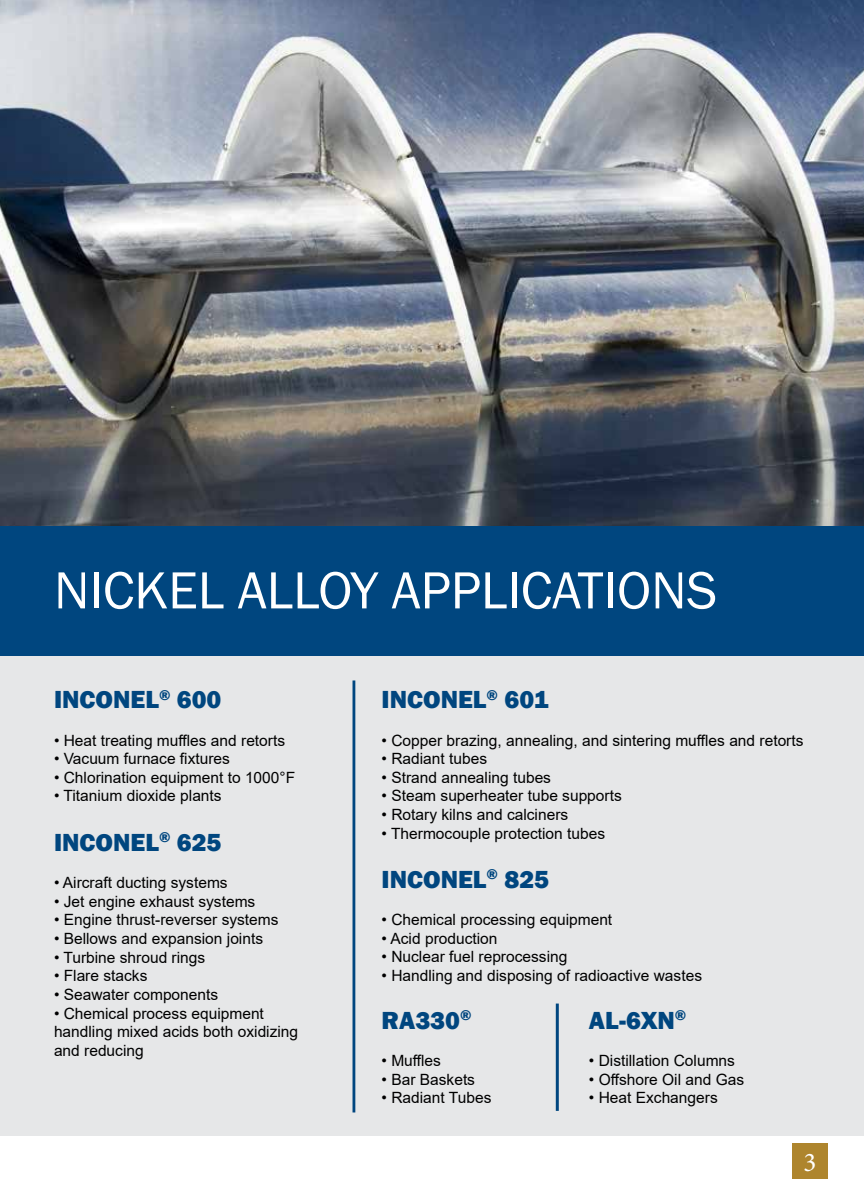
<style>
.page{position:relative;width:864px;height:1188px;background:#fff}
.page>*{position:absolute;margin:0;border:0;box-sizing:border-box;transform-origin:0 0}
.t1{font:54px "Franklin Gothic";color:#fff}
.t2{font:27px "Minion Pro";color:#fff}
.t3{font:800 25.35px "Franklin Gothic";color:#00467f}
.t4{font:15.6px/18.6px "Arial";color:#000}
</style>
<div class="page">
<div style="left:1px;top:640px;width:863px;height:496px;background:#e6e7e8"></div>
<hr style="left:353px;top:680px;width:2px;height:432px;background:#00467f">
<hr style="left:556px;top:1004px;width:3px;height:107px;background:#00467f">
<div style="left:792px;top:1143px;width:36px;height:36px;background:#ae852d"></div>
<img style="left:0;top:0;width:864px;height:526px">
<div style="left:0;top:526px;width:864px;height:129px;background:#00467f"></div>
<h1 class="t1" style="left:54px;top:557px;width:665px">NICKEL ALLOY APPLICATIONS</h1>
<h3 class="t3" style="left:54px;top:683px;width:169px">INCONEL<sup>®</sup> 600</h3>
<p class="t4" style="left:54px;top:731px;width:233px">• Heat treating muffles and retorts</p>
<p class="t4" style="left:54px;top:749px;width:178px">• Vacuum furnace fixtures</p>
<p class="t4" style="left:54px;top:768px;width:243px">• Chlorination equipment to 1000°F</p>
<p class="t4" style="left:54px;top:787px;width:169px">• Titanium dioxide plants</p>
<h3 class="t3" style="left:54px;top:826px;width:169px">INCONEL<sup>®</sup> 625</h3>
<p class="t4" style="left:54px;top:873px;width:175px">• Aircraft ducting systems</p>
<p class="t4" style="left:54px;top:892px;width:203px">• Jet engine exhaust systems</p>
<p class="t4" style="left:54px;top:911px;width:226px">• Engine thrust-reverser systems</p>
<p class="t4" style="left:54px;top:929px;width:211px">• Bellows and expansion joints</p>
<p class="t4" style="left:54px;top:948px;width:153px">• Turbine shroud rings</p>
<p class="t4" style="left:54px;top:966px;width:95px">• Flare stacks</p>
<p class="t4" style="left:54px;top:985px;width:166px">• Seawater components</p>
<p class="t4" style="left:54px;top:1004px;width:246px">• Chemical process equipment handling mixed acids both oxidizing and reducing</p>
<h3 class="t3" style="left:382px;top:683px;width:168px">INCONEL<sup>®</sup> 601</h3>
<p class="t4" style="left:382px;top:731px;width:423px">• Copper brazing, annealing, and sintering muffles and retorts</p>
<p class="t4" style="left:382px;top:749px;width:107px">• Radiant tubes</p>
<p class="t4" style="left:382px;top:768px;width:171px">• Strand annealing tubes</p>
<p class="t4" style="left:382px;top:787px;width:242px">• Steam superheater tube supports</p>
<p class="t4" style="left:382px;top:805px;width:188px">• Rotary kilns and calciners</p>
<p class="t4" style="left:382px;top:824px;width:225px">• Thermocouple protection tubes</p>
<h3 class="t3" style="left:382px;top:863px;width:169px">INCONEL<sup>®</sup> 825</h3>
<p class="t4" style="left:382px;top:910px;width:232px">• Chemical processing equipment</p>
<p class="t4" style="left:382px;top:929px;width:117px">• Acid production</p>
<p class="t4" style="left:382px;top:948px;width:187px">• Nuclear fuel reprocessing</p>
<p class="t4" style="left:382px;top:966px;width:322px">• Handling and disposing of radioactive wastes</p>
<h3 class="t3" style="left:589px;top:1004px;width:99px">AL-6XN<sup>®</sup></h3>
<p class="t4" style="left:589px;top:1051px;width:148px">• Distillation Columns</p>
<p class="t4" style="left:589px;top:1070px;width:157px">• Offshore Oil and Gas</p>
<p class="t4" style="left:589px;top:1089px;width:130px">• Heat Exchangers</p>
<h3 class="t3" style="left:382px;top:1004px;width:91px">RA330<sup>®</sup></h3>
<p class="t4" style="left:382px;top:1051px;width:61px">• Muffles</p>
<p class="t4" style="left:382px;top:1070px;width:95px">• Bar Baskets</p>
<p class="t4" style="left:382px;top:1089px;width:111px">• Radiant Tubes</p>
<h2 class="t2" style="left:804px;top:1144px;width:14px">3</h2>
</div>
